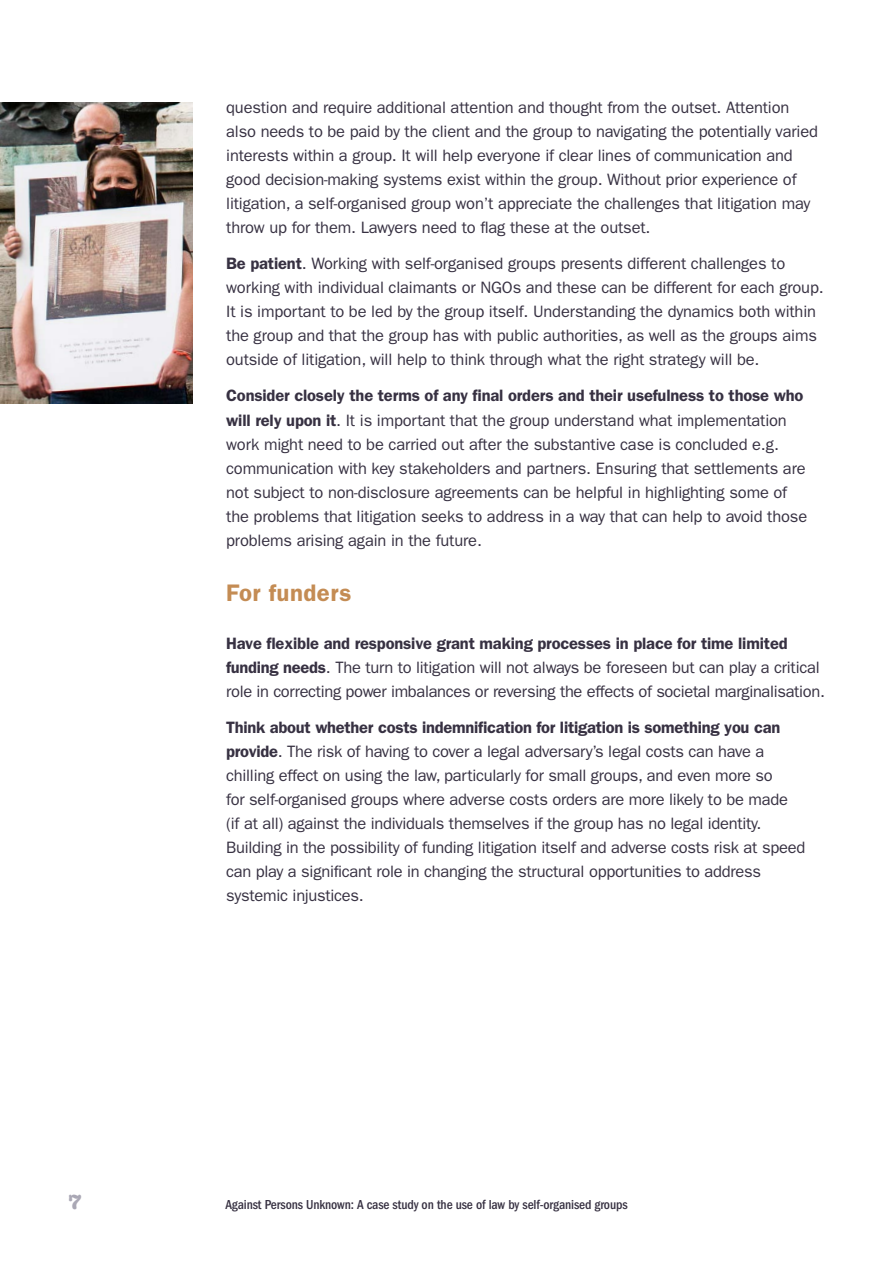
<style>
.page{position:relative;width:893px;height:1263px;background:#fff}
.page>*{position:absolute;margin:0;border:0;box-sizing:border-box;transform-origin:0 0}
.t1{font:600 24px "ITC Franklin Gothic Std";letter-spacing:.02em;color:#c48c54}
.t2{font:700 21px "American Typewriter";color:#aaa8b5}
.t3{font:16.5px/24px "ITC Franklin Gothic Std";letter-spacing:-.01em;color:#373142}
.t4{font:500 condensed 13.5px "ITC Franklin Gothic Std";letter-spacing:-.01em;color:#373142}
.s1{font-weight:600}
</style>
<div class="page">
<img style="left:0;top:102px;width:192px;height:301px">
<p class="t3" style="left:226px;top:96px;width:593px">question and require additional attention and thought from the outset. Attention also needs to be paid by the client and the group to navigating the potentially varied interests within a group. It will help everyone if clear lines of communication and good decision-making systems exist within the group. Without prior experience of litigation, a self-organised group won’t appreciate the challenges that litigation may throw up for them. Lawyers need to flag these at the outset.</p>
<p class="t3" style="left:226px;top:252px;width:599px"><span class="s1">Be patient</span>. Working with self-organised groups presents different challenges to working with individual claimants or NGOs and these can be different for each group.<br>It is important to be led by the group itself. Understanding the dynamics both within the group and that the group has with public authorities, as well as the groups aims outside of litigation, will help to think through what the right strategy will be.</p>
<p class="t3" style="left:226px;top:384px;width:582px"><span class="s1">Consider closely the terms of any final orders and their usefulness to those who will rely upon it</span>. It is important that the group understand what implementation work might need to be carried out after the substantive case is concluded e.g. communication with key stakeholders and partners. Ensuring that settlements are not subject to non-disclosure agreements can be helpful in highlighting some of the problems that litigation seeks to address in a way that can help to avoid those problems arising again in the future.</p>
<h1 class="t1" style="left:226px;top:578px;width:127px">For funders</h1>
<p class="t3" style="left:226px;top:631px;width:600px"><span class="s1">Have flexible and responsive grant making processes in place for time limited funding needs</span>. The turn to litigation will not always be foreseen but can play a critical role in correcting power imbalances or reversing the effects of societal marginalisation.</p>
<p class="t3" style="left:226px;top:715px;width:580px"><span class="s1">Think about whether costs indemnification for litigation is something you can provide</span>. The risk of having to cover a legal adversary’s legal costs can have a chilling effect on using the law, particularly for small groups, and even more so<br>for self-organised groups where adverse costs orders are more likely to be made (if at all) against the individuals themselves if the group has no legal identity.<br>Building in the possibility of funding litigation itself and adverse costs risk at speed can play a significant role in changing the structural opportunities to address systemic injustices.</p>
<p class="t2" style="left:68px;top:1184px;width:15px">7</p>
<p class="t4" style="left:225px;top:1197px;width:404px">Against Persons Unknown: A case study on the use of law by self-organised groups</p>
</div>
